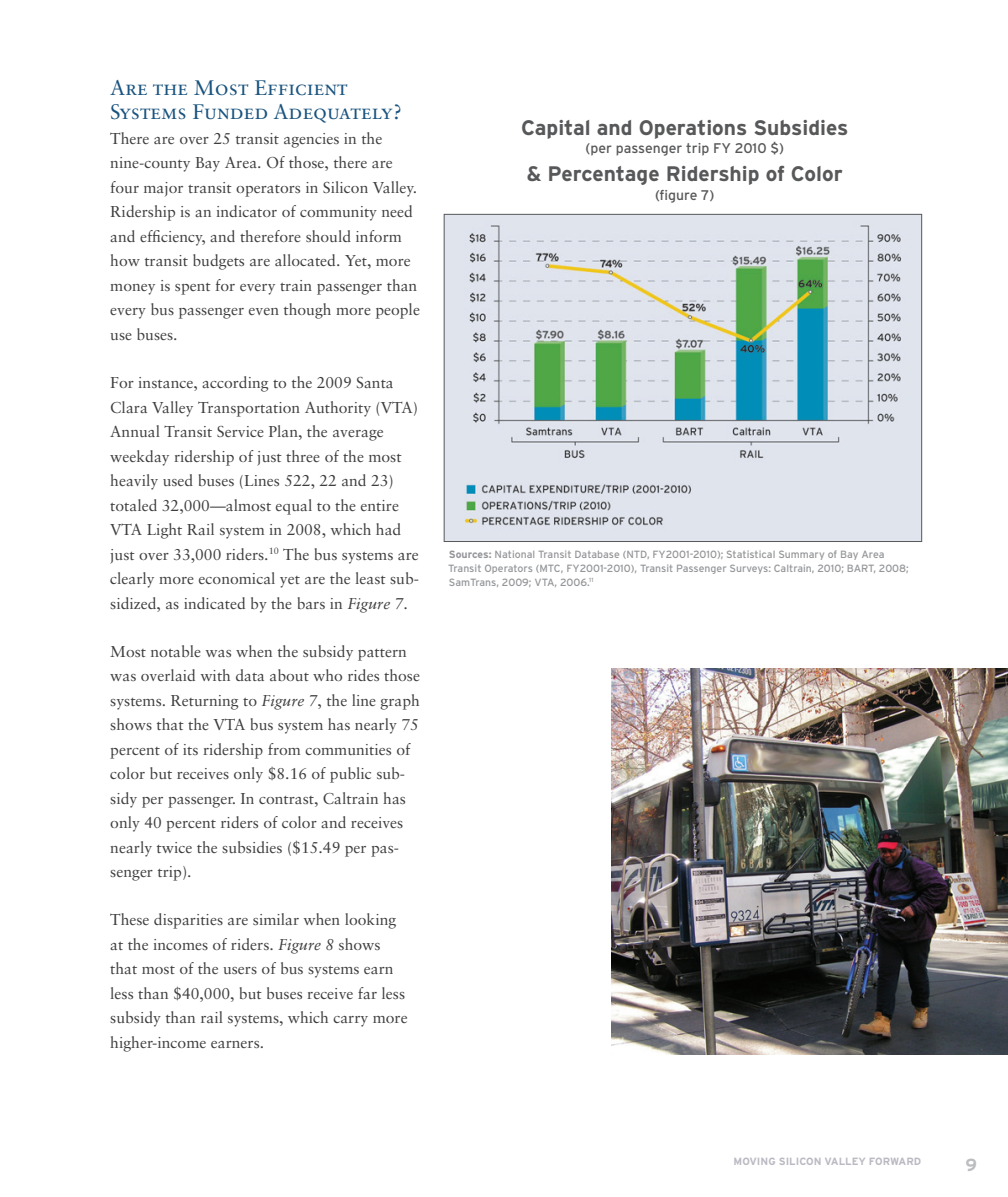
<style>
.page{position:relative;width:1008px;height:1197px;background:#fff}
.page>*{position:absolute;margin:0;border:0;box-sizing:border-box;transform-origin:0 0}
.t1{font:700 21px "Interstate";color:#57585a}
.Sub-heads{font:21px/24.5px "Sabon Roman SC";color:#19537e}
.t2{font:700 17.5px "Interstate";color:#bcbdc0}
.Text{font:15.75px/24.5px "Sabon";color:#3e3e3f}
.t3{font:14px "Interstate";color:#57585a}
.t4{font:10.5px/14px "Interstate";color:#939598}
.t5{font:700 10.5px "Interstate";color:#bab9c2}
.s1{font-style:italic}
.s2{font-weight:700}
</style>
<div class="page">
<img style="left:611px;top:669px;width:397px;height:386px">
<img style="left:446px;top:216px;width:474px;height:324px">
<div style="left:444px;top:214px;width:478px;height:328px;border:1px solid #57585a"></div>
<p class="Sub-heads" style="left:110px;top:75px;width:293px">Are the Most Efficient<br>Systems Funded Adequately?</p>
<p class="Text" style="left:110px;top:126px;width:311px">There are over 25 transit agencies in the nine-county Bay Area. Of those, there are four major transit operators in Silicon Valley.<br>Ridership is an indicator of community need and efficiency, and therefore should inform how transit budgets are allocated. Yet, more money is spent for every train passenger than every bus passenger even though more people use buses.</p>
<p class="Text" style="left:110px;top:370px;width:310px">For instance, according to the 2009 Santa Clara Valley Transportation Authority (VTA)<br>Annual Transit Service Plan, the average weekday ridership of just three of the most heavily used buses (Lines 522, 22 and 23) totaled 32,000—almost equal to the entire VTA Light Rail system in 2008, which had just over 33,000 riders.<sup>10</sup> The bus systems are clearly more economical yet are the least sub&shy;sidized, as indicated by the bars in <span class="s1">Figure 7</span>.</p>
<p class="Text" style="left:110px;top:639px;width:311px">Most notable was when the subsidy pattern was overlaid with data about who rides those systems. Returning to <span class="s1">Figure 7</span>, the line graph shows that the VTA bus system has nearly 75 percent of its ridership from communities of color but receives only $8.16 of public sub&shy;sidy per passenger. In contrast, Caltrain has only 40 percent riders of color and receives nearly twice the subsidies ($15.49 per pas&shy;senger trip).</p>
<p class="Text" style="left:110px;top:907px;width:299px">These disparities are similar when looking at the incomes of riders. <span class="s1">Figure 8</span> shows that most of the users of bus systems earn less than $40,000, but buses receive far less subsidy than rail systems, which carry more higher-income earners.</p>
<p class="t1" style="left:521px;top:116px;width:329px">Capital and Operations Subsidies</p>
<p class="t3" style="left:586px;top:140px;width:200px">(per passenger trip FY 2010 $)</p>
<p class="t1" style="left:527px;top:162px;width:317px">&amp; Percentage Ridership of Color</p>
<p class="t3" style="left:655px;top:187px;width:61px">(figure 7)</p>
<p class="t4" style="left:448px;top:547px;width:462px"><span class="s2">Sources:</span> National Transit Database (NTD, FY2001-2010); Statistical Summary of Bay Area<br>Transit Operators (MTC, FY2001-2010), Transit Passenger Surveys: Caltrain, 2010; BART, 2008;<br>SamTrans, 2009; VTA, 2006.<sup>11</sup></p>
<p class="t5" style="left:734px;top:1156px;width:189px">MOVING SILICON VALLEY FORWARD</p>
<p class="t2" style="left:965px;top:1155px;width:13px">9</p>
</div>
